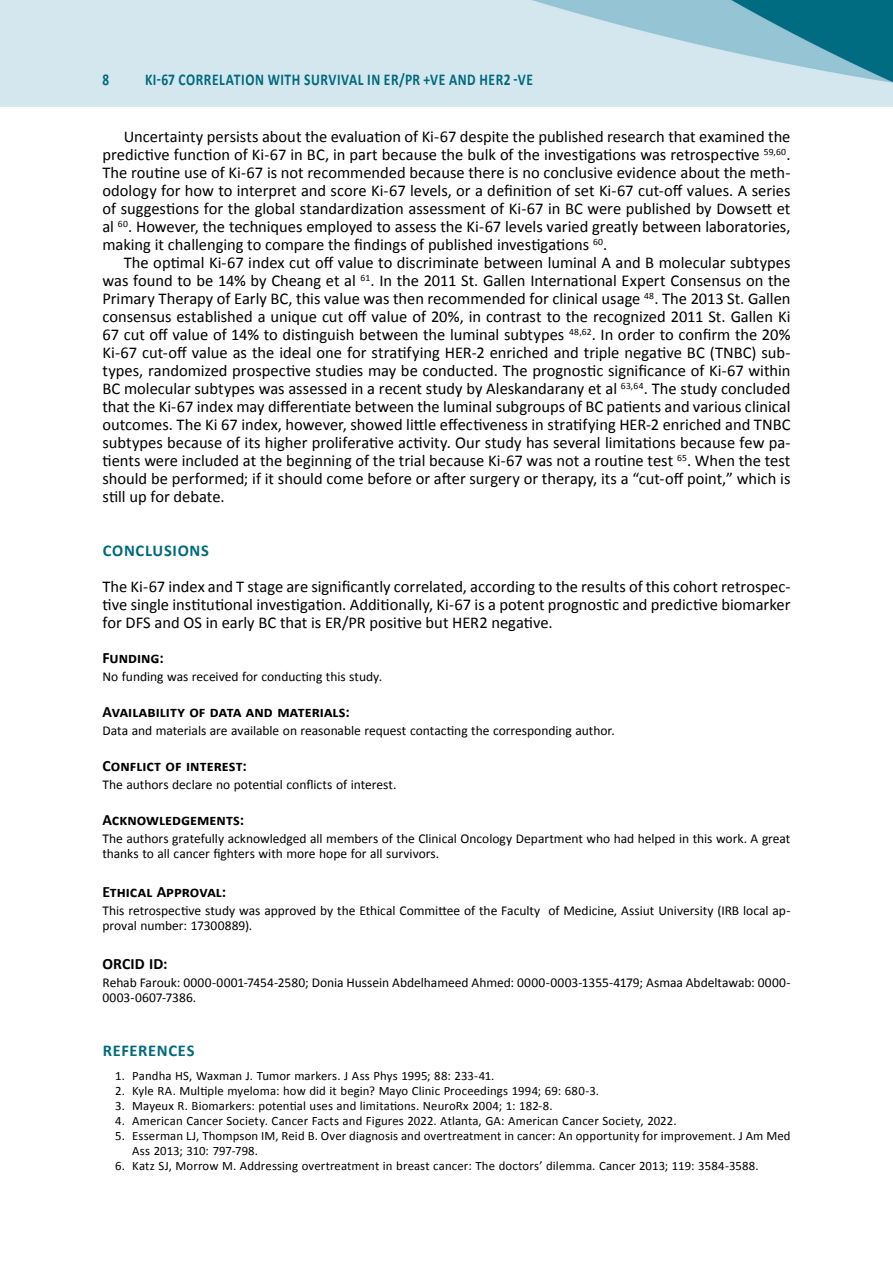
<style>
.page{position:relative;width:893px;height:1263px;background:#fff}
.page>*{position:absolute;margin:0;border:0;box-sizing:border-box;transform-origin:0 0}
.t1{font:16.5px/18px "Calibri";color:#000;text-align:justify}
.t2{font:700 16.5px "Calibri";letter-spacing:.04em;color:#00697e;scale:.82 1}
.t3{font:700 16.5px "Calibri";letter-spacing:.04em;color:#00697e}
.t4{font:700 16.5px "Calibri";letter-spacing:.04em;color:#00697e;scale:.8 1}
.t5{font:700 15.75px "Calibri";color:#000}
.t6{font:13.5px/15px "Calibri";letter-spacing:-.005em;color:#000}
.t7{font:12.75px/15px "Calibri";letter-spacing:.01em;color:#000}
</style>
<div class="page">
<img style="left:0;top:0;width:893px;height:106px">
<p class="t4" style="left:102px;top:69px;width:10px">8</p>
<p class="t2" style="left:145px;top:69px;width:475px">KI-67 CORRELATION WITH SURVIVAL IN ER/PR +VE AND HER2 -VE</p>
<p class="t1" style="left:102px;top:127px;width:689px;text-indent:21px">Uncertainty persists about the evaluation of Ki-67 despite the published research that examined the predictive function of Ki-67 in BC, in part because the bulk of the investigations was retrospective <sup>59,60</sup>.<br>The routine use of Ki-67 is not recommended because there is no conclusive evidence about the meth&shy;odology for how to interpret and score Ki-67 levels, or a definition of set Ki-67 cut-off values. A series of suggestions for the global standardization assessment of Ki-67 in BC were published by Dowsett et al <sup>60</sup>. However, the techniques employed to assess the Ki-67 levels varied greatly between laboratories, making it challenging to compare the findings of published investigations <sup>60</sup>.</p>
<p class="t1" style="left:102px;top:253px;width:689px;text-indent:21px">The optimal Ki-67 index cut off value to discriminate between luminal A and B molecular subtypes was found to be 14% by Cheang et al <sup>61</sup>. In the 2011 St. Gallen International Expert Consensus on the Primary Therapy of Early BC, this value was then recommended for clinical usage <sup>48</sup>. The 2013 St. Gallen consensus established a unique cut off value of 20%, in contrast to the recognized 2011 St. Gallen Ki 67 cut off value of 14% to distinguish between the luminal subtypes <sup>48,62</sup>. In order to confirm the 20% Ki-67 cut-off value as the ideal one for stratifying HER-2 enriched and triple negative BC (TNBC) sub&shy;types, randomized prospective studies may be conducted. The prognostic significance of Ki-67 within BC molecular subtypes was assessed in a recent study by Aleskandarany et al <sup>63,64</sup>. The study concluded that the Ki-67 index may differentiate between the luminal subgroups of BC patients and various clinical outcomes. The Ki 67 index, however, showed little effectiveness in stratifying HER-2 enriched and TNBC subtypes because of its higher proliferative activity. Our study has several limitations because few pa&shy;tients were included at the beginning of the trial because Ki-67 was not a routine test <sup>65</sup>. When the test should be performed; if it should come before or after surgery or therapy, its a “cut-off point,” which is still up for debate.</p>
<p class="t3" style="left:103px;top:541px;width:108px">CONCLUSIONS</p>
<p class="t1" style="left:102px;top:577px;width:689px">The Ki-67 index and T stage are significantly correlated, according to the results of this cohort retrospec&shy;tive single institutional investigation. Additionally, Ki-67 is a potent prognostic and predictive biomarker for DFS and OS in early BC that is ER/PR positive but HER2 negative.</p>
<p class="t5" style="left:102px;top:647px;width:63px">Funding:</p>
<p class="t6" style="left:102px;top:668px;width:281px">No funding was received for conducting this study.</p>
<p class="t5" style="left:102px;top:701px;width:249px">Availability of data and materials:</p>
<p class="t6" style="left:102px;top:722px;width:514px">Data and materials are available on reasonable request contacting the corresponding author.</p>
<p class="t5" style="left:102px;top:755px;width:146px">Conflict of interest:</p>
<p class="t6" style="left:102px;top:776px;width:295px">The authors declare no potential conflicts of interest.</p>
<p class="t5" style="left:102px;top:809px;width:143px">Acknowledgements:</p>
<p class="t6" style="left:102px;top:830px;width:689px">The authors gratefully acknowledged all members of the Clinical Oncology Department who had helped in this work. A great thanks to all cancer fighters with more hope for all survivors.</p>
<p class="t5" style="left:102px;top:881px;width:125px">Ethical Approval:</p>
<p class="t6" style="left:102px;top:902px;width:689px">This retrospective study was approved by the Ethical Committee of the Faculty of Medicine, Assiut University (IRB local ap&shy;proval number: 17300889).</p>
<p class="t5" style="left:102px;top:953px;width:67px">ORCID ID:</p>
<p class="t6" style="left:102px;top:974px;width:690px">Rehab Farouk: 0000-0001-7454-2580; Donia Hussein Abdelhameed Ahmed: 0000-0003-1355-4179; Asmaa Abdeltawab: 0000-<br>0003-0607-7386.</p>
<p class="t3" style="left:103px;top:1040px;width:93px">REFERENCES</p>
<p class="t7" style="left:115px;top:1067px;width:381px">1. Pandha HS, Waxman J. Tumor markers. J Ass Phys 1995; 88: 233-41.</p>
<p class="t7" style="left:115px;top:1082px;width:485px">2. Kyle RA. Multiple myeloma: how did it begin? Mayo Clinic Proceedings 1994; 69: 680-3.</p>
<p class="t7" style="left:115px;top:1097px;width:439px">3. Mayeux R. Biomarkers: potential uses and limitations. NeuroRx 2004; 1: 182-8.</p>
<p class="t7" style="left:115px;top:1112px;width:563px">4. American Cancer Society. Cancer Facts and Figures 2022. Atlanta, GA: American Cancer Society, 2022.</p>
<p class="t7" style="left:132px;top:1127px;width:660px;text-indent:-17px">5. Esserman LJ, Thompson IM, Reid B. Over diagnosis and overtreatment in cancer: An opportunity for improvement. J Am Med<br>Ass 2013; 310: 797-798.</p>
<p class="t7" style="left:115px;top:1157px;width:645px">6. Katz SJ, Morrow M. Addressing overtreatment in breast cancer: The doctors’ dilemma. Cancer 2013; 119: 3584-3588.</p>
</div>
